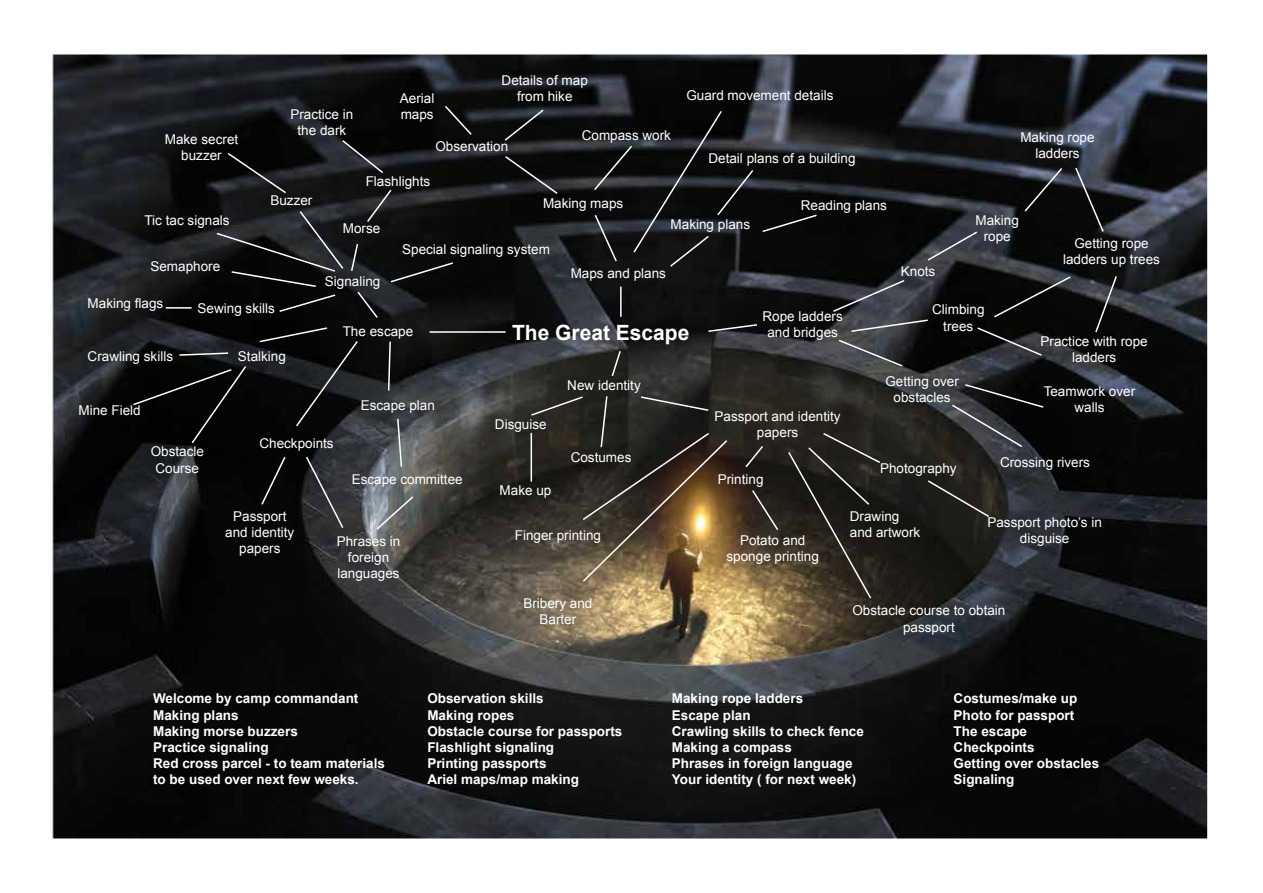
<style>
.page{position:relative;width:1263px;height:893px;background:#fff}
.page>*{position:absolute;margin:0;border:0;box-sizing:border-box;transform-origin:0 0}
.t1{font:700 21px "Arial";color:#fff}
.t2{font:13.5px/16.2px "Arial";color:#fff;text-align:center}
.t3{font:700 13.5px/16.2px "Arial";color:#fff}
</style>
<div class="page">
<img style="left:54px;top:56px;width:1152px;height:781px">
<hr style="left:620px;top:287px;width:2px;height:30px;background:#fff">
<svg style="left:707px;top:323px;width:52px;height:10px"></svg>
<svg style="left:610px;top:349px;width:12px;height:29px"></svg>
<hr style="left:429px;top:331px;width:77px;height:2px;background:#fff">
<svg style="left:592px;top:109px;width:163px;height:159px;background:#191a1c"></svg>
<svg style="left:761px;top:213px;width:57px;height:20px"></svg>
<svg style="left:926px;top:230px;width:53px;height:32px;background:#42454c"></svg>
<svg style="left:1023px;top:166px;width:41px;height:47px;background:#27292e"></svg>
<svg style="left:992px;top:275px;width:80px;height:44px;background:#171718"></svg>
<svg style="left:976px;top:326px;width:67px;height:31px;background:#29292b"></svg>
<svg style="left:831px;top:279px;width:98px;height:89px;background:#3c3e43"></svg>
<svg style="left:950px;top:383px;width:95px;height:66px;background:#28292b"></svg>
<svg style="left:926px;top:479px;width:65px;height:39px;background:#2b2925"></svg>
<svg style="left:530px;top:395px;width:199px;height:188px;background:#493e2e"></svg>
<hr style="left:530px;top:433px;width:2px;height:49px;background:#fff">
<svg style="left:387px;top:340px;width:5px;height:52px"></svg>
<svg style="left:396px;top:417px;width:7px;height:51px"></svg>
<svg style="left:375px;top:495px;width:40px;height:36px"></svg>
<svg style="left:260px;top:455px;width:27px;height:51px"></svg>
<svg style="left:305px;top:455px;width:40px;height:75px;background:#36373a"></svg>
<svg style="left:258px;top:326px;width:101px;height:102px;background:#141416"></svg>
<div style="left:132px;top:364px;width:116px;height:81px;background:#040404"></div>
<svg style="left:178px;top:352px;width:52px;height:5px"></svg>
<hr style="left:166px;top:307px;width:26px;height:2px;background:#fff">
<svg style="left:503px;top:155px;width:56px;height:40px;background:#1e1e20"></svg>
<svg style="left:215px;top:104px;width:258px;height:216px;background:#161718"></svg>
<svg style="left:503px;top:108px;width:42px;height:34px"></svg>
<svg style="left:1074px;top:166px;width:31px;height:67px;background:#282a2e"></svg>
<svg style="left:1094px;top:274px;width:24px;height:60px"></svg>
<svg style="left:787px;top:431px;width:95px;height:169px;background:#2f2b23"></svg>
<svg style="left:744px;top:444px;width:20px;height:25px"></svg>
<svg style="left:751px;top:488px;width:29px;height:44px"></svg>
<p class="t2" style="left:165px;top:131px;width:75px">Make secret buzzer</p>
<p class="t2" style="left:290px;top:106px;width:65px">Practice in the dark</p>
<p class="t2" style="left:270px;top:193px;width:44px">Buzzer</p>
<p class="t2" style="left:502px;top:72px;width:88px">Details of map from hike</p>
<p class="t2" style="left:582px;top:127px;width:91px">Compass work</p>
<p class="t2" style="left:400px;top:90px;width:36px;text-align:left">Aerial maps</p>
<p class="t2" style="left:435px;top:138px;width:74px">Observation</p>
<p class="t2" style="left:366px;top:173px;width:66px">Flashlights</p>
<p class="t2" style="left:543px;top:195px;width:82px">Making maps</p>
<p class="t2" style="left:686px;top:88px;width:149px">Guard movement details</p>
<p class="t2" style="left:708px;top:151px;width:149px">Detail plans of a building</p>
<p class="t2" style="left:801px;top:197px;width:88px">Reading plans</p>
<p class="t2" style="left:145px;top:212px;width:87px">Tic tac signals</p>
<p class="t2" style="left:150px;top:259px;width:71px">Semaphore</p>
<p class="t2" style="left:88px;top:295px;width:77px">Making flags</p>
<p class="t2" style="left:198px;top:300px;width:79px">Sewing skills</p>
<p class="t2" style="left:88px;top:348px;width:87px">Crawling skills</p>
<p class="t2" style="left:238px;top:348px;width:50px">Stalking</p>
<p class="t2" style="left:343px;top:220px;width:39px">Morse</p>
<p class="t2" style="left:325px;top:274px;width:57px">Signaling</p>
<p class="t2" style="left:402px;top:241px;width:149px">Special signaling system</p>
<p class="t2" style="left:671px;top:216px;width:81px">Making plans</p>
<p class="t2" style="left:571px;top:265px;width:97px">Maps and plans</p>
<p class="t2" style="left:343px;top:323px;width:72px">The escape</p>
<p class="t2" style="left:762px;top:308px;width:82px">Rope ladders</p>
<h1 class="t1" style="left:512px;top:319px;width:179px">The Great Escape</h1>
<p class="t2" style="left:767px;top:325px;width:72px">and bridges</p>
<p class="t2" style="left:901px;top:263px;width:36px">Knots</p>
<p class="t2" style="left:1020px;top:129px;width:76px">Making rope ladders</p>
<p class="t2" style="left:975px;top:212px;width:45px">Making rope</p>
<p class="t2" style="left:1063px;top:235px;width:98px">Getting rope ladders up trees</p>
<p class="t2" style="left:932px;top:302px;width:54px">Climbing trees</p>
<p class="t2" style="left:1040px;top:333px;width:109px">Practice with rope ladders</p>
<p class="t2" style="left:78px;top:402px;width:64px">Mine Field</p>
<p class="t2" style="left:151px;top:444px;width:55px">Obstacle<br>Course</p>
<p class="t2" style="left:259px;top:435px;width:76px">Checkpoints</p>
<p class="t2" style="left:361px;top:397px;width:76px">Escape plan</p>
<p class="t2" style="left:352px;top:471px;width:113px">Escape committee</p>
<p class="t2" style="left:495px;top:416px;width:53px">Disguise</p>
<p class="t2" style="left:500px;top:482px;width:53px">Make up</p>
<p class="t2" style="left:567px;top:377px;width:75px">New identity</p>
<p class="t2" style="left:571px;top:450px;width:62px">Costumes</p>
<p class="t2" style="left:714px;top:408px;width:128px">Passport and identity papers</p>
<p class="t2" style="left:718px;top:471px;width:47px">Printing</p>
<p class="t2" style="left:885px;top:373px;width:75px">Getting over obstacles</p>
<p class="t2" style="left:880px;top:461px;width:78px">Photography</p>
<p class="t2" style="left:1044px;top:383px;width:93px">Teamwork over walls</p>
<p class="t2" style="left:1000px;top:454px;width:92px">Crossing rivers</p>
<p class="t2" style="left:225px;top:508px;width:71px">Passport and identity papers</p>
<p class="t2" style="left:850px;top:508px;width:72px;text-align:left">Drawing and artwork</p>
<p class="t2" style="left:987px;top:514px;width:116px">Passport photo’s in disguise</p>
<p class="t2" style="left:337px;top:533px;width:65px">Phrases in foreign languages</p>
<p class="t2" style="left:515px;top:527px;width:88px">Finger printing</p>
<p class="t2" style="left:523px;top:595px;width:71px">Bribery and<br>Barter</p>
<p class="t2" style="left:852px;top:603px;width:155px">Obstacle course to obtain passport</p>
<p class="t2" style="left:726px;top:532px;width:94px">Potato and sponge printing</p>
<p class="t3" style="left:153px;top:691px;width:233px">Welcome by camp commandant<br>Making plans<br>Making morse buzzers<br>Practice signaling<br>Red cross parcel - to team materials to be used over next few weeks.</p>
<p class="t3" style="left:427px;top:691px;width:197px">Observation skills<br>Making ropes<br>Obstacle course for passports<br>Flashlight signaling<br>Printing passports<br>Ariel maps/map making</p>
<p class="t3" style="left:672px;top:691px;width:194px">Making rope ladders<br>Escape plan<br>Crawling skills to check fence<br>Making a compass<br>Phrases in foreign language<br>Your identity ( for next week)</p>
<p class="t3" style="left:953px;top:691px;width:147px">Costumes/make up<br>Photo for passport<br>The escape<br>Checkpoints<br>Getting over obstacles<br>Signaling</p>
</div>
